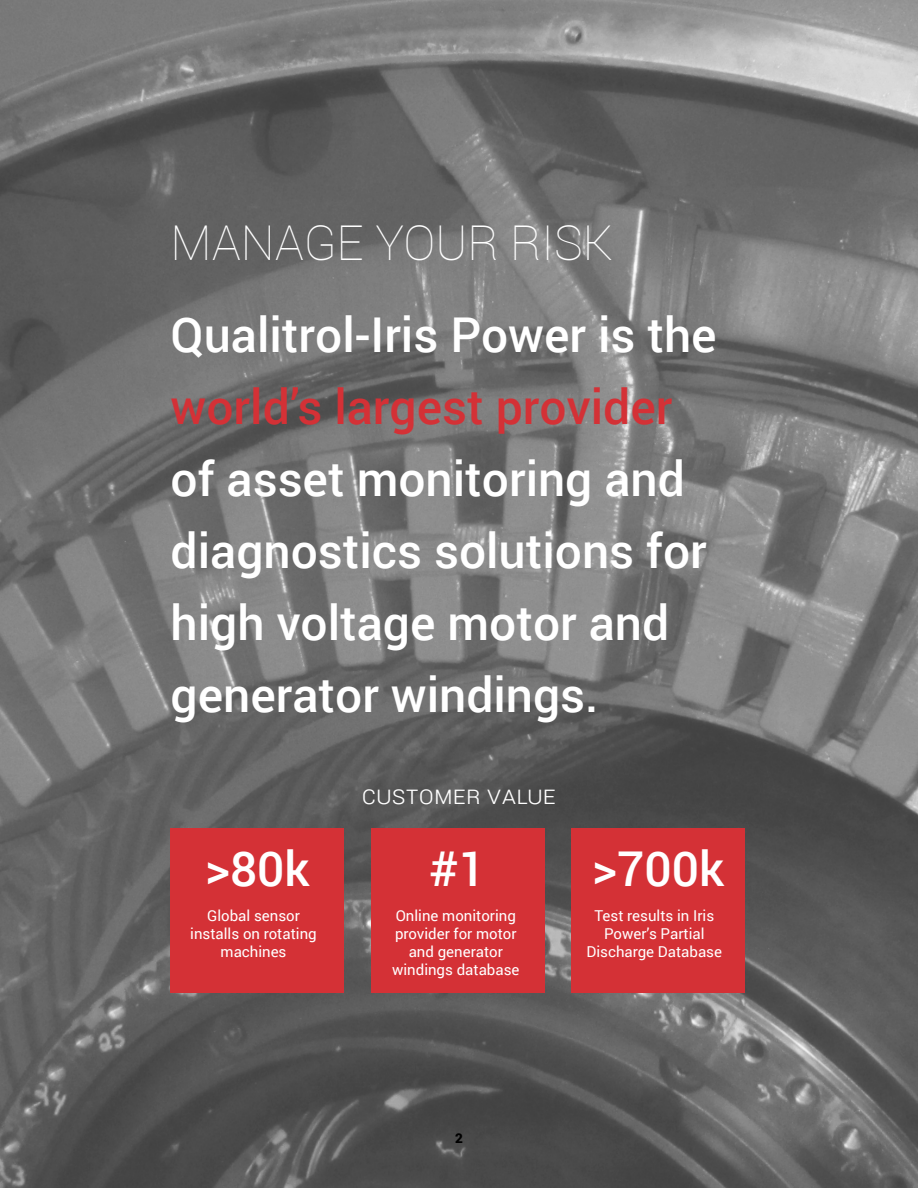
<style>
.page{position:relative;width:918px;height:1188px;background:#fff}
.page>*{position:absolute;margin:0;border:0;box-sizing:border-box;transform-origin:0 0}
.t1{font:500 48px/72px "Roboto";color:#fff}
.t2{font:500 48px "Roboto";color:#d43136}
.t3{font:100 48px "Roboto";color:#fff}
.t4{font:300 25.5px "Roboto";color:#fff}
.t5{font:15px/18px "Roboto";color:#fff;text-align:center}
.t6{font:900 13.5px "Roboto";color:#000}
</style>
<div class="page">
<img style="left:0;top:0;width:918px;height:1188px">
<div style="left:171px;top:828px;width:173px;height:165px;background:#d43136"></div>
<div style="left:571px;top:828px;width:174px;height:165px;background:#d43136"></div>
<div style="left:371px;top:828px;width:173px;height:165px;background:#d43136"></div>
<h1 class="t3" style="left:171px;top:210px;width:444px">MANAGE YOUR RISK</h1>
<h1 class="t1" style="left:171px;top:297px;width:548px">Qualitrol-Iris Power is the</h1>
<h1 class="t2" style="left:171px;top:374px;width:503px">world’s largest provider</h1>
<h1 class="t1" style="left:171px;top:441px;width:538px">of asset monitoring and diagnostics solutions for high voltage motor and generator windings.</h1>
<h2 class="t4" style="left:362px;top:778px;width:196px">Customer Value</h2>
<h1 class="t1" style="left:205px;top:831px;width:106px">&gt;80k</h1>
<h1 class="t1" style="left:429px;top:831px;width:58px">#1</h1>
<h1 class="t1" style="left:592px;top:831px;width:133px">&gt;700k</h1>
<p class="t5" style="left:190px;top:906px;width:128px">Global sensor installs on rotating machines</p>
<p class="t5" style="left:587px;top:906px;width:137px">Test results in Iris<br>Power’s Partial<br>Discharge Database</p>
<p class="t5" style="left:392px;top:906px;width:129px">Online monitoring provider for motor and generator windings database</p>
<p class="t6" style="left:455px;top:1128px;width:9px">2</p>
</div>
